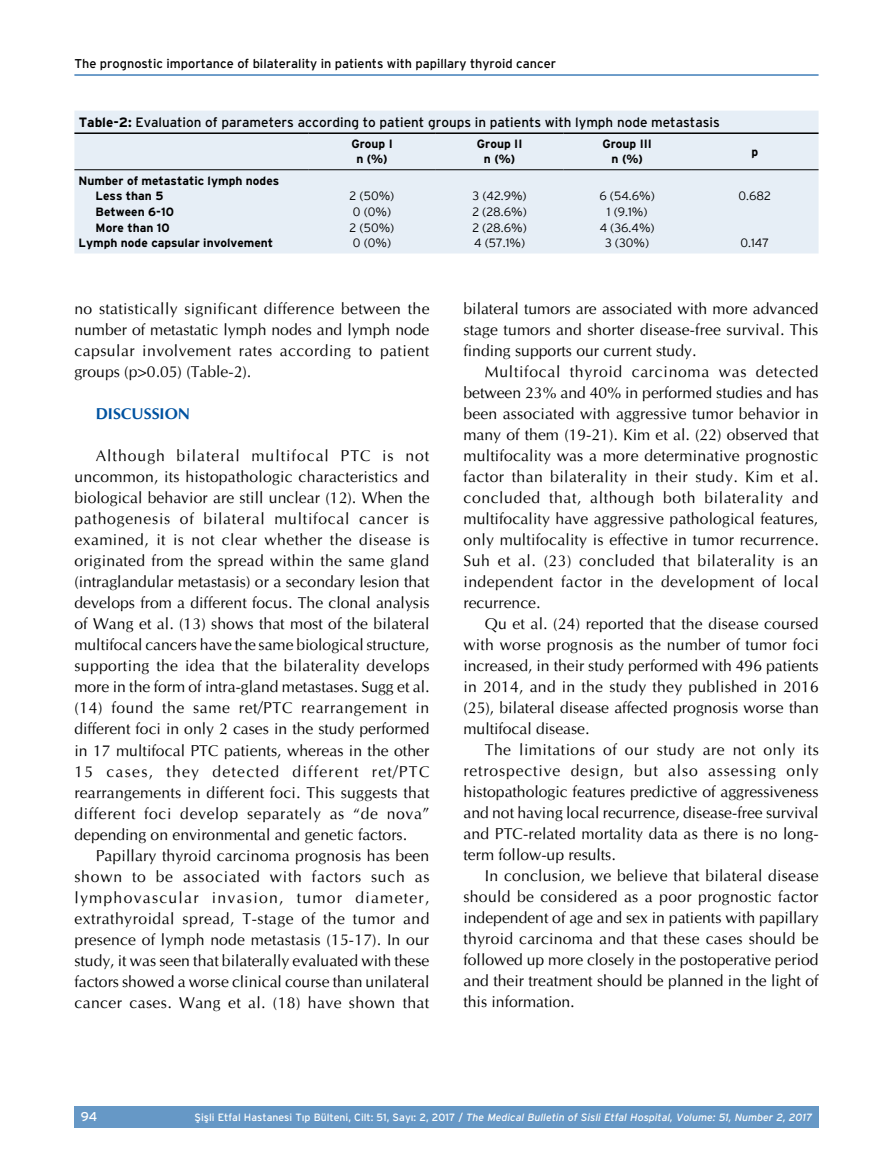
<style>
.page{position:relative;width:893px;height:1170px;background:#fff}
.page>*{position:absolute;margin:0;border:0;box-sizing:border-box;transform-origin:0 0}
.t1{font:15.75px/21px "Optima";color:#000;text-align:justify}
.t2{font:700 15.75px "Optima";color:#0053a1}
.t3{font:13.5px "Interstate";color:#000}
.t4{font:12.75px "Interstate";color:#000}
.t5{font:12.75px "Interstate";color:#fff}
.t6{font:700 12px/15px "Interstate";color:#000;text-align:center}
.t7{font:300 12px "Interstate";color:#000}
.t8{font:italic 10.5px "Interstate";color:#fff}
.s1{font-weight:700}
.s2{font-style:normal}
</style>
<div class="page">
<div style="left:74px;top:1106px;width:745px;height:21px;background:#6698c6"></div>
<hr style="left:74px;top:74px;width:745px;height:2px;background:#0053a1">
<div style="left:74px;top:111px;width:745px;height:142px;background:#e6eef6"></div>
<hr style="left:74px;top:132px;width:234px;height:2px;background:#000">
<hr style="left:308px;top:132px;width:128px;height:2px;background:#000">
<hr style="left:436px;top:132px;width:127px;height:2px;background:#000">
<hr style="left:563px;top:132px;width:128px;height:2px;background:#000">
<hr style="left:691px;top:132px;width:128px;height:2px;background:#000">
<hr style="left:74px;top:169px;width:234px;height:1px;background:#000">
<hr style="left:308px;top:169px;width:128px;height:1px;background:#000">
<hr style="left:436px;top:169px;width:127px;height:1px;background:#000">
<hr style="left:563px;top:169px;width:128px;height:1px;background:#000">
<hr style="left:691px;top:169px;width:128px;height:1px;background:#000">
<p class="t4" style="left:74px;top:57px;width:483px">The prognostic importance of bilaterality in patients with papillary thyroid cancer</p>
<p class="t3" style="left:79px;top:114px;width:643px"><span class="s1">Table-2:</span> Evaluation of parameters according to patient groups in patients with lymph node metastasis</p>
<p class="t6" style="left:351px;top:136px;width:43px">Group I n (%)</p>
<p class="t6" style="left:477px;top:136px;width:47px">Group II n (%)</p>
<p class="t6" style="left:602px;top:136px;width:51px">Group III n (%)</p>
<p class="t6" style="left:751px;top:144px;width:8px">p</p>
<p class="t6" style="left:96px;top:173px;width:185px;line-height:15.6px;text-align:left;text-indent:-17px">Number of metastatic lymph nodes<br>Less than 5</p>
<p class="t7" style="left:350px;top:189px;width:46px">2 (50%)</p>
<p class="t7" style="left:472px;top:189px;width:56px">3 (42.9%)</p>
<p class="t7" style="left:599px;top:189px;width:57px">6 (54.6%)</p>
<p class="t7" style="left:738px;top:189px;width:34px">0.682</p>
<p class="t6" style="left:96px;top:204px;width:80px">Between 6-10</p>
<p class="t7" style="left:353px;top:205px;width:40px">0 (0%)</p>
<p class="t7" style="left:472px;top:205px;width:56px">2 (28.6%)</p>
<p class="t7" style="left:607px;top:205px;width:42px">1 (9.1%)</p>
<p class="t6" style="left:96px;top:220px;width:76px">More than 10</p>
<p class="t7" style="left:350px;top:220px;width:46px">2 (50%)</p>
<p class="t7" style="left:472px;top:220px;width:56px">2 (28.6%)</p>
<p class="t7" style="left:600px;top:220px;width:57px">4 (36.4%)</p>
<p class="t6" style="left:79px;top:235px;width:196px">Lymph node capsular involvement</p>
<p class="t7" style="left:353px;top:236px;width:40px">0 (0%)</p>
<p class="t7" style="left:474px;top:236px;width:53px">4 (57.1%)</p>
<p class="t7" style="left:605px;top:236px;width:46px">3 (30%)</p>
<p class="t7" style="left:740px;top:236px;width:30px">0.147</p>
<p class="t1" style="left:74px;top:298px;width:357px">no statistically significant difference between the number of metastatic lymph nodes and lymph node capsular involvement rates according to patient groups (p&gt;0.05) (Table-2).</p>
<p class="t2" style="left:96px;top:404px;width:96px">DISCUSSION</p>
<p class="t1" style="left:74px;top:445px;width:357px;text-indent:21px">Although bilateral multifocal PTC is not uncommon, its histopathologic characteristics and biological behavior are still unclear (12). When the pathogenesis of bilateral multifocal cancer is examined, it is not clear whether the disease is originated from the spread within the same gland (intraglandular metastasis) or a secondary lesion that develops from a different focus. The clonal analysis of Wang et al. (13) shows that most of the bilateral multifocal cancers have the same biological structure, supporting the idea that the bilaterality develops more in the form of intra-gland metastases. Sugg et al. (14) found the same ret/PTC rearrangement in different foci in only 2 cases in the study performed in 17 multifocal PTC patients, whereas in the other 15 cases, they detected different ret/PTC rearrangements in different foci. This suggests that different foci develop separately as “de nova” depending on environmental and genetic factors.</p>
<p class="t1" style="left:74px;top:844px;width:357px;text-indent:21px">Papillary thyroid carcinoma prognosis has been shown to be associated with factors such as lymphovascular invasion, tumor diameter, extrathyroidal spread, T-stage of the tumor and presence of lymph node metastasis (15-17). In our study, it was seen that bilaterally evaluated with these factors showed a worse clinical course than unilateral cancer cases. Wang et al. (18) have shown that</p>
<p class="t1" style="left:463px;top:298px;width:357px">bilateral tumors are associated with more advanced stage tumors and shorter disease-free survival. This finding supports our current study.</p>
<p class="t1" style="left:463px;top:361px;width:357px;text-indent:21px">Multifocal thyroid carcinoma was detected between 23% and 40% in performed studies and has been associated with aggressive tumor behavior in many of them (19-21). Kim et al. (22) observed that multifocality was a more determinative prognostic factor than bilaterality in their study. Kim et al. concluded that, although both bilaterality and multifocality have aggressive pathological features, only multifocality is effective in tumor recurrence.<br>Suh et al. (23) concluded that bilaterality is an independent factor in the development of local recurrence.</p>
<p class="t1" style="left:463px;top:613px;width:357px;text-indent:21px">Qu et al. (24) reported that the disease coursed with worse prognosis as the number of tumor foci increased, in their study performed with 496 patients in 2014, and in the study they published in 2016 (25), bilateral disease affected prognosis worse than multifocal disease.</p>
<p class="t1" style="left:463px;top:739px;width:357px;text-indent:21px">The limitations of our study are not only its retrospective design, but also assessing only histopathologic features predictive of aggressiveness and not having local recurrence, disease-free survival and PTC-related mortality data as there is no long&shy;term follow-up results.</p>
<p class="t1" style="left:463px;top:865px;width:357px;text-indent:21px">In conclusion, we believe that bilateral disease should be considered as a poor prognostic factor independent of age and sex in patients with papillary thyroid carcinoma and that these cases should be followed up more closely in the postoperative period and their treatment should be planned in the light of this information.</p>
<p class="t5" style="left:81px;top:1108px;width:18px">94</p>
<p class="t8" style="left:194px;top:1110px;width:619px"><span class="s2">Şişli Etfal Hastanesi T›p Bülteni, Cilt: 51, Say›: 2, 2017 /</span> The Medical Bulletin of Sisli Etfal Hospital, Volume: 51, Number 2, 2017</p>
</div>
